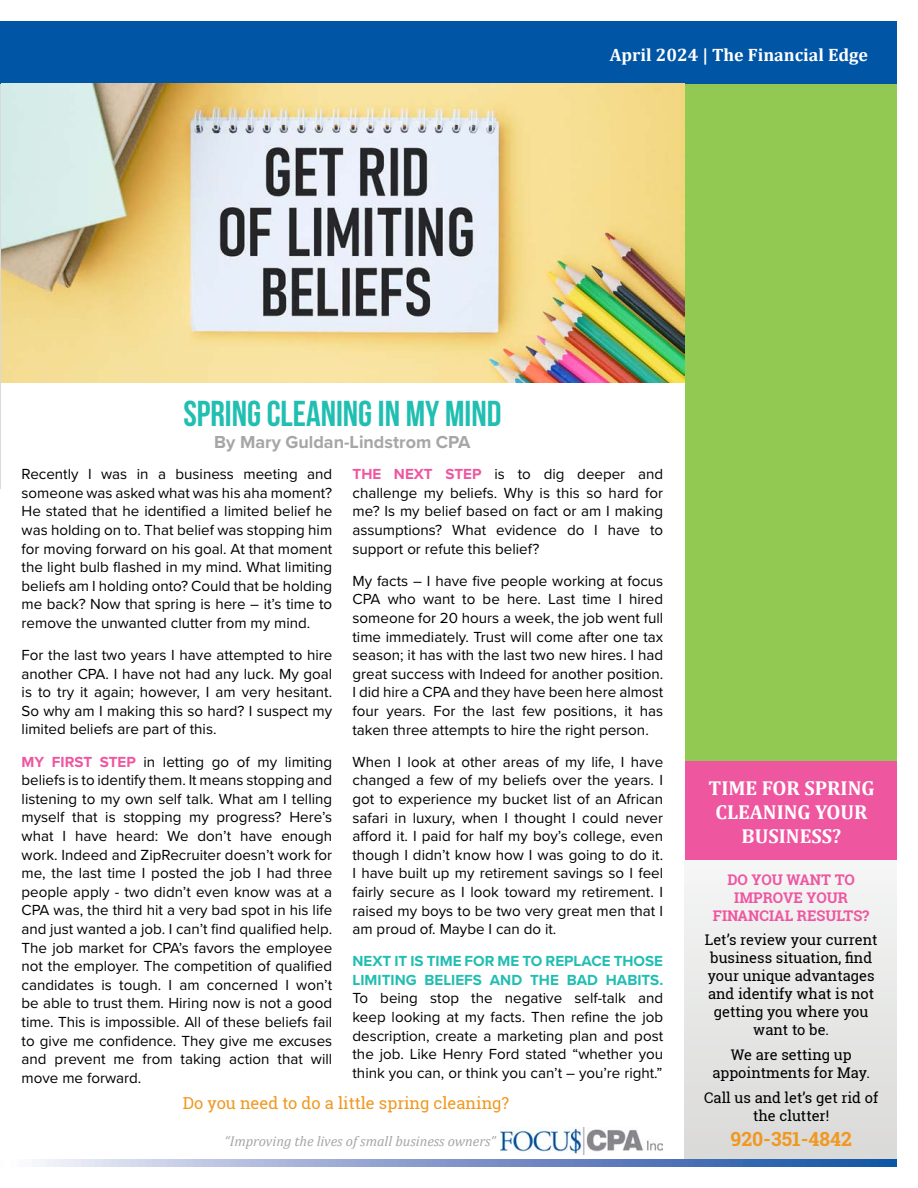
<style>
.page{position:relative;width:918px;height:1188px;background:#fff}
.page>*{position:absolute;margin:0;border:0;box-sizing:border-box;transform-origin:0 0}
.Focus_Heading{font:700 36px "Bebas Neue";color:#21beb2}
.t1{font:700 20.25px/24px "Cambria";color:#fff;text-align:center}
.Focus_Paragraph_Text{font:700 19.5px "Roboto Slab";color:#f09820}
.t2{font:700 18px "Cambria";color:#fff}
.Focus_Heading-2{font:700 18px "Proxima Nova";color:#a6a6a6}
.Focus_Paragraph_Text-2{font:16.5px "Roboto Slab";color:#f09820}
.Focus_Paragraph_Text-3{font:15.15px/18.6px "Proxima Nova";color:#000;text-align:justify}
.Focus_Paragraph_Text-4{font:14.7px/18px "Roboto Slab";color:#000;text-align:center}
.Focus_Paragraph_Text-5{font:700 14.7px/18px "Roboto Slab";color:#ef56a0;text-align:center}
.t3{font:italic 14.25px "Cambria";color:#a6a6a6}
.s1{font-weight:700;color:#ef56a0}
.s2{font-weight:700;color:#21beb2}
</style>
<div class="page">
<svg style="left:685px;top:870px;width:211px;height:289px"></svg>
<div style="left:685px;top:31px;width:211px;height:750px;background:#92c953"></div>
<hr style="left:0;top:84px;width:1px;height:405px;background:#d9d9d9">
<img style="left:501px;top:1127px;width:161px;height:27px">
<div style="left:0;top:22px;width:896px;height:62px;background:#0155a5"></div>
<div style="left:685px;top:761px;width:211px;height:99px;background:#ef56a0"></div>
<img style="left:2px;top:84px;width:683px;height:298px">
<svg style="left:39px;top:1159px;width:857px;height:7px"></svg>
<p class="t2" style="left:610px;top:42px;width:260px">April 2024 | The Financial Edge</p>
<p class="Focus_Heading" style="left:183px;top:394px;width:320px">SPRING CLEANING IN MY MIND</p>
<p class="Focus_Heading-2" style="left:214px;top:429px;width:258px">By Mary Guldan-Lindstrom CPA</p>
<p class="Focus_Paragraph_Text-3" style="left:22px;top:464px;width:312px">Recently I was in a business meeting and someone was asked what was his aha moment?<br>He stated that he identified a limited belief he was holding on to. That belief was stopping him for moving forward on his goal. At that moment the light bulb flashed in my mind. What limiting beliefs am I holding onto? Could that be holding me back? Now that spring is here – it’s time to remove the unwanted clutter from my mind.</p>
<p class="Focus_Paragraph_Text-3" style="left:22px;top:645px;width:312px">For the last two years I have attempted to hire another CPA. I have not had any luck. My goal is to try it again; however, I am very hesitant.<br>So why am I making this so hard? I suspect my limited beliefs are part of this.</p>
<p class="Focus_Paragraph_Text-3" style="left:22px;top:752px;width:312px"><span class="s1">MY FIRST STEP</span> in letting go of my limiting beliefs is to identify them. It means stopping and listening to my own self talk. What am I telling myself that is stopping my progress? Here’s what I have heard: We don’t have enough work. Indeed and ZipRecruiter doesn’t work for me, the last time I posted the job I had three people apply - two didn’t even know was at a CPA was, the third hit a very bad spot in his life and just wanted a job. I can’t find qualified help.<br>The job market for CPA’s favors the employee not the employer. The competition of qualified candidates is tough. I am concerned I won’t be able to trust them. Hiring now is not a good time. This is impossible. All of these beliefs fail to give me confidence. They give me excuses and prevent me from taking action that will move me forward.</p>
<p class="Focus_Paragraph_Text-3" style="left:353px;top:464px;width:312px"><span class="s1">THE NEXT STEP</span> is to dig deeper and challenge my beliefs. Why is this so hard for me? Is my belief based on fact or am I making assumptions? What evidence do I have to support or refute this belief?</p>
<p class="Focus_Paragraph_Text-3" style="left:353px;top:571px;width:312px">My facts – I have five people working at focus CPA who want to be here. Last time I hired someone for 20 hours a week, the job went full time immediately. Trust will come after one tax season; it has with the last two new hires. I had great success with Indeed for another position.<br>I did hire a CPA and they have been here almost four years. For the last few positions, it has taken three attempts to hire the right person.</p>
<p class="Focus_Paragraph_Text-3" style="left:353px;top:752px;width:312px">When I look at other areas of my life, I have changed a few of my beliefs over the years. I got to experience my bucket list of an African safari in luxury, when I thought I could never afford it. I paid for half my boy’s college, even though I didn’t know how I was going to do it.<br>I have built up my retirement savings so I feel fairly secure as I look toward my retirement. I raised my boys to be two very great men that I am proud of. Maybe I can do it.</p>
<p class="Focus_Paragraph_Text-3" style="left:353px;top:951px;width:312px"><span class="s2">NEXT IT IS TIME FOR ME TO REPLACE THOSE LIMITING BELIEFS AND THE BAD HABITS.<br></span>To being stop the negative self-talk and keep looking at my facts. Then refine the job description, create a marketing plan and post the job. Like Henry Ford stated “whether you think you can, or think you can’t – you’re right.”</p>
<p class="Focus_Paragraph_Text-2" style="left:183px;top:1092px;width:328px">Do you need to do a little spring cleaning?</p>
<p class="t3" style="left:225px;top:1131px;width:273px">“Improving the lives of small business owners”</p>
<p class="t1" style="left:708px;top:776px;width:168px">TIME FOR SPRING<br>CLEANING YOUR<br>BUSINESS?</p>
<p class="Focus_Paragraph_Text-5" style="left:713px;top:870px;width:158px">DO YOU WANT TO<br>IMPROVE YOUR<br>FINANCIAL RESULTS?</p>
<p class="Focus_Paragraph_Text-4" style="left:705px;top:931px;width:174px">Let’s review your current business situation, find your unique advantages and identify what is not getting you where you want to be.</p>
<p class="Focus_Paragraph_Text-4" style="left:712px;top:1046px;width:159px">We are setting up appointments for May.</p>
<p class="Focus_Paragraph_Text-4" style="left:704px;top:1088px;width:176px">Call us and let’s get rid of the clutter!</p>
<p class="Focus_Paragraph_Text" style="left:731px;top:1125px;width:123px">920-351-4842</p>
</div>
